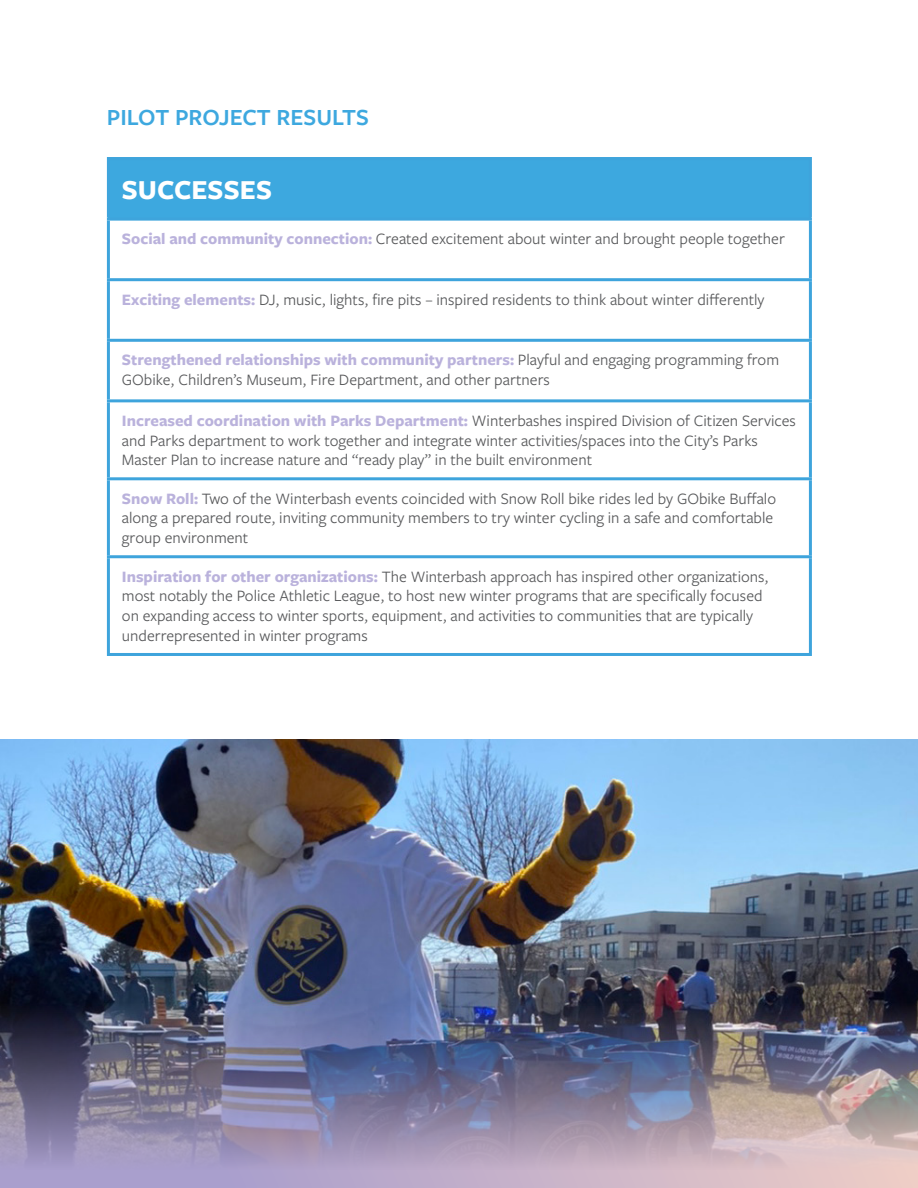
<style>
.page{position:relative;width:918px;height:1188px;background:#fff}
.page>*{position:absolute;margin:0;border:0;box-sizing:border-box;transform-origin:0 0}
.t1{font:700 28.5px "Freight Sans Pro";color:#fff}
.t2{font:600 24px "Freight Sans Pro";color:#3da8df}
.t3{font:16.5px/19.8px "Freight Sans Pro";color:#58595b}
.s1{font-weight:700;color:#bab2dc}
</style>
<div class="page">
<img style="left:0;top:740px;width:918px;height:108px">
<img style="left:0;top:848px;width:918px;height:340px">
<div style="left:108px;top:159px;width:702px;height:60px;background:#3da8df"></div>
<hr style="left:107px;top:157px;width:705px;height:3px;background:#3ea4dc">
<hr style="left:107px;top:160px;width:3px;height:58px;background:#3ea4dc">
<hr style="left:809px;top:160px;width:3px;height:58px;background:#3ea4dc">
<hr style="left:107px;top:218px;width:705px;height:3px;background:#3ea4dc">
<hr style="left:107px;top:221px;width:3px;height:57px;background:#3ea4dc">
<hr style="left:809px;top:221px;width:3px;height:57px;background:#3ea4dc">
<hr style="left:107px;top:278px;width:705px;height:3px;background:#3ea4dc">
<hr style="left:107px;top:281px;width:3px;height:58px;background:#3ea4dc">
<hr style="left:809px;top:281px;width:3px;height:58px;background:#3ea4dc">
<hr style="left:107px;top:339px;width:705px;height:3px;background:#3ea4dc">
<hr style="left:107px;top:342px;width:3px;height:57px;background:#3ea4dc">
<hr style="left:809px;top:342px;width:3px;height:57px;background:#3ea4dc">
<hr style="left:107px;top:399px;width:705px;height:3px;background:#3ea4dc">
<hr style="left:107px;top:402px;width:3px;height:75px;background:#3ea4dc">
<hr style="left:809px;top:402px;width:3px;height:75px;background:#3ea4dc">
<hr style="left:107px;top:480px;width:3px;height:75px;background:#3ea4dc">
<hr style="left:809px;top:480px;width:3px;height:75px;background:#3ea4dc">
<hr style="left:107px;top:558px;width:3px;height:95px;background:#3ea4dc">
<hr style="left:809px;top:558px;width:3px;height:95px;background:#3ea4dc">
<hr style="left:107px;top:477px;width:705px;height:3px;background:#3ea4dc">
<hr style="left:107px;top:555px;width:705px;height:3px;background:#3ea4dc">
<hr style="left:107px;top:653px;width:705px;height:3px;background:#3ea4dc">
<h2 class="t2" style="left:107px;top:101px;width:263px">PILOT PROJECT RESULTS</h2>
<h1 class="t1" style="left:122px;top:170px;width:152px">SUCCESSES</h1>
<p class="t3" style="left:122px;top:228px;width:664px"><span class="s1">Social and community connection:</span> Created excitement about winter and brought people together</p>
<p class="t3" style="left:122px;top:289px;width:644px"><span class="s1">Exciting elements:</span> DJ, music, lights, fire pits – inspired residents to think about winter differently</p>
<p class="t3" style="left:122px;top:349px;width:659px"><span class="s1">Strengthened relationships with community partners:</span> Playful and engaging programming from<br>GObike, Children’s Museum, Fire Department, and other partners</p>
<p class="t3" style="left:122px;top:410px;width:676px"><span class="s1">Increased coordination with Parks Department:</span> Winterbashes inspired Division of Citizen Services and Parks department to work together and integrate winter activities/spaces into the City’s Parks<br>Master Plan to increase nature and “ready play” in the built environment</p>
<p class="t3" style="left:122px;top:488px;width:656px"><span class="s1">Snow Roll:</span> Two of the Winterbash events coincided with Snow Roll bike rides led by GObike Buffalo along a prepared route, inviting community members to try winter cycling in a safe and comfortable group environment</p>
<p class="t3" style="left:122px;top:566px;width:648px"><span class="s1">Inspiration for other organizations:</span> The Winterbash approach has inspired other organizations, most notably the Police Athletic League, to host new winter programs that are specifically focused on expanding access to winter sports, equipment, and activities to communities that are typically underrepresented in winter programs</p>
</div>
